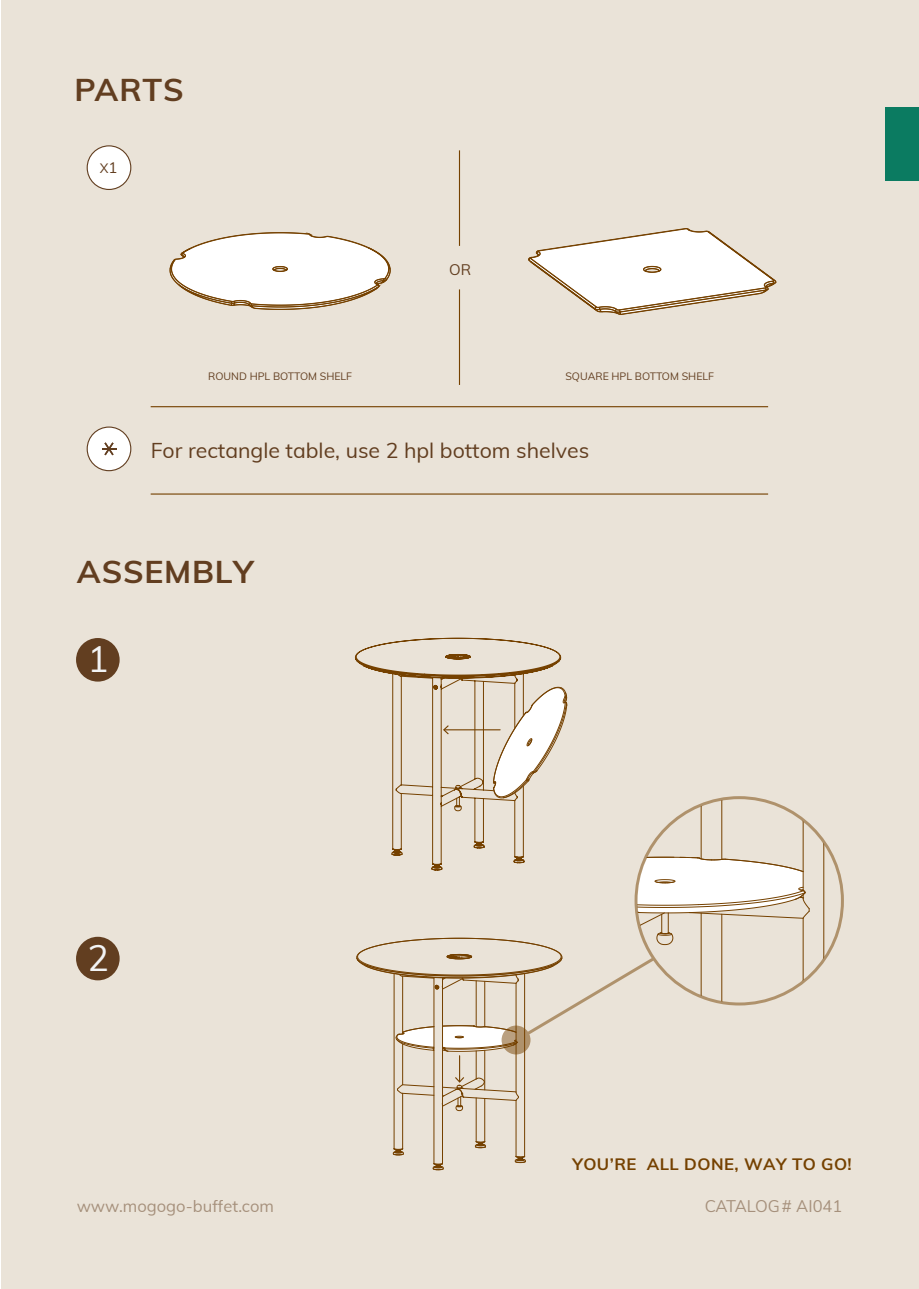
<style>
.page{position:relative;width:919px;height:1289px;background:#fff}
.page>*{position:absolute;margin:0;border:0;box-sizing:border-box;transform-origin:0 0}
.t1{font:36px "Muli";color:#f2f3f4}
.t2{font:700 31.5px "Muli";letter-spacing:.025em;color:#623e20}
.t3{font:21px "Muli";color:#623e20}
.t4{font:16.5px "Muli";color:#623e20}
.t5{font:700 16.5px "Muli";letter-spacing:.025em;color:#754100}
.t6{font:15px "Muli";color:#623e20}
.t7{font:13.35px "Muli";color:#623e20}
.t8{font:10.5px "Muli";color:#623e20}
.s1{font-size:15px}
</style>
<div class="page">
<div style="left:2px;top:0;width:916px;height:1288px;background:#eae3d8"></div>
<div style="left:87px;top:146px;width:44px;height:43px;background:#fff;border-radius:50%"></div>
<div style="left:87px;top:145px;width:44px;height:45px;border:1px solid #623e20;border-radius:50%"></div>
<svg style="left:528px;top:228px;width:248px;height:87px"></svg>
<hr style="left:459px;top:150px;width:1px;height:96px;background:#754100">
<hr style="left:459px;top:289px;width:1px;height:96px;background:#754100">
<div style="left:87px;top:427px;width:44px;height:43px;background:#fff;border-radius:50%"></div>
<div style="left:87px;top:426px;width:44px;height:45px;border:1px solid #623e20;border-radius:50%"></div>
<svg style="left:102px;top:442px;width:14px;height:13px"></svg>
<hr style="left:151px;top:406px;width:617px;height:1px;background:#754100">
<hr style="left:151px;top:493px;width:617px;height:1px;background:#754100">
<svg style="left:355px;top:638px;width:206px;height:233px"></svg>
<svg style="left:493px;top:687px;width:74px;height:111px"></svg>
<div style="left:76px;top:936px;width:44px;height:44px;background:#623e20;border-radius:50%"></div>
<div style="left:76px;top:638px;width:44px;height:43px;background:#623e20;border-radius:50%"></div>
<hr style="left:444px;top:729px;width:56px;height:1px;background:#754100">
<svg style="left:443px;top:725px;width:5px;height:9px"></svg>
<svg style="left:395px;top:1026px;width:38px;height:25px"></svg>
<hr style="left:524px;top:973px;width:1px;height:183px;background:#754100">
<hr style="left:515px;top:1100px;width:1px;height:56px;background:#754100">
<hr style="left:402px;top:976px;width:1px;height:57px;background:#754100">
<hr style="left:402px;top:1043px;width:1px;height:41px;background:#754100">
<hr style="left:402px;top:1093px;width:1px;height:55px;background:#754100">
<hr style="left:394px;top:973px;width:1px;height:175px;background:#754100">
<svg style="left:397px;top:1084px;width:36px;height:11px"></svg>
<hr style="left:484px;top:981px;width:1px;height:45px;background:#754100">
<hr style="left:484px;top:1098px;width:1px;height:43px;background:#754100">
<hr style="left:476px;top:1097px;width:1px;height:44px;background:#754100">
<hr style="left:476px;top:980px;width:1px;height:46px;background:#754100">
<hr style="left:442px;top:987px;width:1px;height:115px;background:#754100">
<hr style="left:442px;top:1104px;width:1px;height:59px;background:#754100">
<hr style="left:433px;top:977px;width:1px;height:186px;background:#754100">
<svg style="left:475px;top:1140px;width:11px;height:8px"></svg>
<svg style="left:515px;top:1155px;width:11px;height:8px"></svg>
<svg style="left:393px;top:1148px;width:11px;height:7px"></svg>
<svg style="left:432px;top:1162px;width:11px;height:8px"></svg>
<svg style="left:356px;top:937px;width:145px;height:56px"></svg>
<svg style="left:442px;top:1025px;width:77px;height:85px"></svg>
<svg style="left:501px;top:796px;width:342px;height:258px"></svg>
<div style="left:884px;top:107px;width:34px;height:73px;background:#0b7b61"></div>
<svg style="left:170px;top:232px;width:220px;height:78px"></svg>
<h2 class="t2" style="left:74px;top:66px;width:111px">PARTS</h2>
<p class="t7" style="left:100px;top:158px;width:19px">X<span class="s1">1</span></p>
<h3 class="t6" style="left:449px;top:259px;width:23px">OR</h3>
<p class="t8" style="left:208px;top:368px;width:145px">ROUND HPL BOTTOM SHELF</p>
<p class="t8" style="left:565px;top:368px;width:150px">SQUARE HPL BOTTOM SHELF</p>
<h3 class="t3" style="left:151px;top:434px;width:440px">For rectangle table, use 2 hpl bottom shelves</h3>
<h2 class="t2" style="left:77px;top:548px;width:178px">ASSEMBLY</h2>
<h1 class="t1" style="left:87px;top:632px;width:23px">1</h1>
<h1 class="t1" style="left:87px;top:931px;width:23px">2</h1>
<h3 class="t5" style="left:572px;top:1152px;width:281px">YOU’RE ALL DONE, WAY TO GO!</h3>
<h3 class="t4" style="left:77px;top:1194px;width:199px">www.mogogo-buffet.com</h3>
<h3 class="t4" style="left:704px;top:1194px;width:139px">CATALOG# AI041</h3>
</div>
